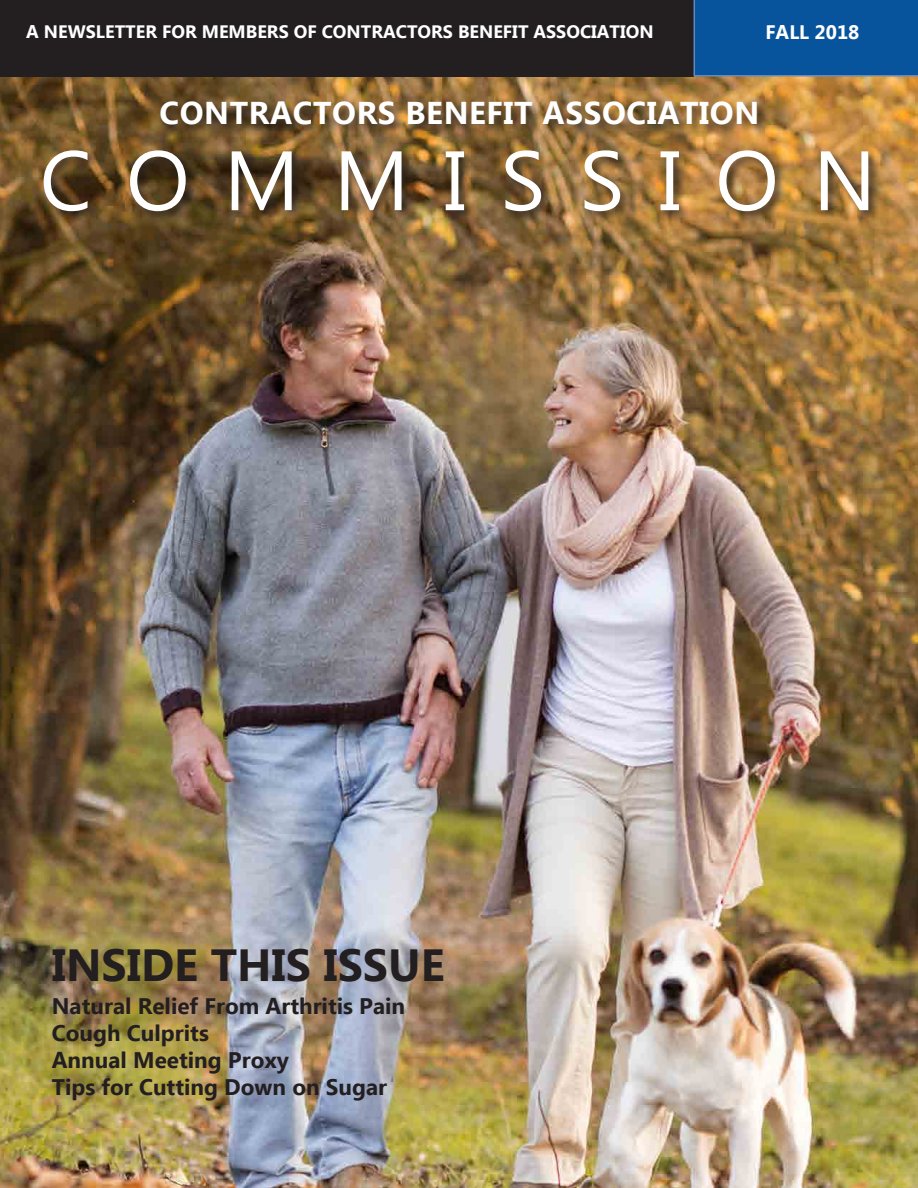
<style>
.page{position:relative;width:918px;height:1188px;background:#fff}
.page>*{position:absolute;margin:0;border:0;box-sizing:border-box;transform-origin:0 0}
.t1{font:84px "Ebrima";letter-spacing:.41em;color:#fff}
.t2{font:700 45px "Ebrima";color:#231f20}
.t3{font:700 31.5px "Ebrima";letter-spacing:.02em;color:#fff}
.t4{font:700 22.5px "Ebrima";color:#231f20}
.t5{font:700 19.5px "Ebrima";color:#fff}
.t6{font:700 18px "Ebrima";color:#fff}
</style>
<div class="page">
<img style="left:0;top:76px;width:918px;height:1112px">
<div style="left:0;top:0;width:694px;height:76px;background:#231f20"></div>
<div style="left:694px;top:0;width:224px;height:76px;background:#07549c"></div>
<div style="left:39px;top:147px;width:842px;height:77px;background:#231f20;opacity:.75"></div>
<div style="left:157px;top:98px;width:613px;height:40px;background:#231f20;opacity:.75"></div>
<p class="t6" style="left:26px;top:18px;width:629px">A NEWSLETTER FOR MEMBERS OF CONTRACTORS BENEFIT ASSOCIATION</p>
<p class="t5" style="left:766px;top:17px;width:96px">FALL 2018</p>
<p class="t3" style="left:159px;top:90px;width:601px">CONTRACTORS BENEFIT ASSOCIATION</p>
<p class="t1" style="left:40px;top:121px;width:838px">COMMISSION</p>
<p class="t2" style="left:52px;top:931px;width:394px">INSIDE THIS ISSUE</p>
<p class="t4" style="left:52px;top:990px;width:355px">Natural Relief From Arthritis Pain</p>
<p class="t4" style="left:52px;top:1017px;width:159px">Cough Culprits</p>
<p class="t4" style="left:52px;top:1044px;width:239px">Annual Meeting Proxy</p>
<p class="t4" style="left:52px;top:1071px;width:337px">Tips for Cutting Down on Sugar</p>
</div>
